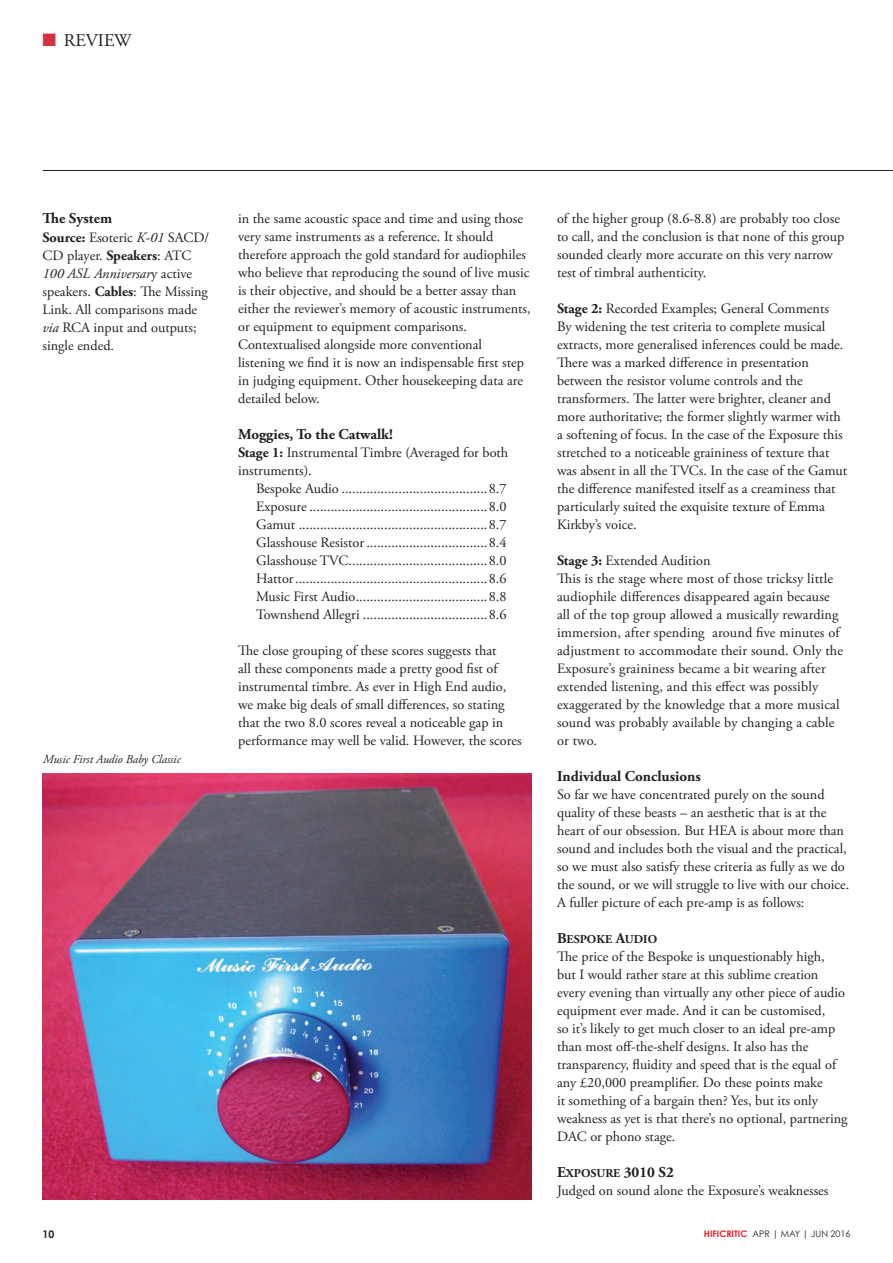
<style>
.page{position:relative;width:893px;height:1263px;background:#fff}
.page>*{position:absolute;margin:0;border:0;box-sizing:border-box;transform-origin:0 0}
.t1{font:18px "Adobe Garamond Pro";color:#231f20}
.t2{font:700 15px "Adobe Garamond Pro";color:#231f20}
.t3{font:14.25px/18px "Adobe Garamond Pro";color:#231f20}
.t4{font:italic 12px "Adobe Garamond Pro";color:#231f20}
.t5{font:700 12px "Adobe Garamond Pro";color:#231f20}
.t6{font:700 10.5px "Century Gothic";color:#231f20}
.t7{font:9px "Century Gothic";color:#231f20}
.s1{color:#d23341}
.s2{font-weight:700}
.s3{font-style:italic}
.s4{font-size:15px}
.s5{font-size:12px}
.s6{font-weight:700;color:#ee1d23}
</style>
<div class="page">
<hr style="left:43px;top:170px;width:850px;height:1px;background:#231f20">
<img style="left:43px;top:774px;width:488px;height:425px">
<p class="t1" style="left:43px;top:30px;width:91px"><span class="s1">■</span> REVIEW</p>
<p class="t2" style="left:43px;top:210px;width:71px">The System</p>
<p class="t3" style="left:43px;top:228px;width:168px"><span class="s2">Source:</span> Esoteric <span class="s3">K-01</span> SACD/<br>CD player. <span class="s2">Speakers</span>: ATC<br><span class="s3">100 ASL Anniversar</span>y active speakers. <span class="s2">Cables</span>: The Missing<br>Link. All comparisons made <span class="s3">via</span> RCA input and outputs; single ended.</p>
<p class="t4" style="left:43px;top:752px;width:139px">Music First Audio Baby Classic</p>
<p class="t3" style="left:238px;top:210px;width:294px">in the same acoustic space and time and using those very same instruments as a reference. It should therefore approach the gold standard for audiophiles who believe that reproducing the sound of live music is their objective, and should be a better assay than either the reviewer’s memory of acoustic instruments, or equipment to equipment comparisons.<br>Contextualised alongside more conventional listening we find it is now an indispensable first step in judging equipment. Other housekeeping data are detailed below.</p>
<p class="t2" style="left:238px;top:425px;width:156px">Moggies, To the Catwalk!</p>
<p class="t3" style="left:238px;top:444px;width:272px"><span class="s2">Stage 1:</span> Instrumental Timbre (Averaged for both</p>
<p class="t3" style="left:238px;top:462px;width:75px">instruments).</p>
<p class="t3" style="left:256px;top:480px;width:252px">Bespoke Audio .........................................8.7</p>
<p class="t3" style="left:256px;top:498px;width:252px">Exposure ..................................................8.0</p>
<p class="t3" style="left:256px;top:516px;width:252px">Gamut .....................................................8.7</p>
<p class="t3" style="left:256px;top:534px;width:252px">Glasshouse Resistor ..................................8.4</p>
<p class="t3" style="left:256px;top:552px;width:252px">Glasshouse TVC .......................................8.0</p>
<p class="t3" style="left:256px;top:570px;width:252px">Hattor ......................................................8.6</p>
<p class="t3" style="left:256px;top:588px;width:252px">Music First Audio .....................................8.8</p>
<p class="t3" style="left:256px;top:606px;width:252px">Townshend Allegri ...................................8.6</p>
<p class="t3" style="left:238px;top:642px;width:285px">The close grouping of these scores suggests that<br>all these components made a pretty good fist of instrumental timbre. As ever in High End audio, we make big deals of small differences, so stating that the two 8.0 scores reveal a noticeable gap in performance may well be valid. However, the scores</p>
<p class="t3" style="left:557px;top:210px;width:289px">of the higher group (8.6-8.8) are probably too close to call, and the conclusion is that none of this group sounded clearly more accurate on this very narrow test of timbral authenticity.</p>
<p class="t3" style="left:557px;top:300px;width:292px"><span class="s2">Stage 2:</span> Recorded Examples; General Comments<br>By widening the test criteria to complete musical extracts, more generalised inferences could be made.<br>There was a marked difference in presentation between the resistor volume controls and the transformers. The latter were brighter, cleaner and more authoritative; the former slightly warmer with a softening of focus. In the case of the Exposure this stretched to a noticeable graininess of texture that was absent in all the TVCs. In the case of the Gamut the difference manifested itself as a creaminess that particularly suited the exquisite texture of Emma Kirkby’s voice.</p>
<p class="t3" style="left:557px;top:552px;width:288px"><span class="s2">Stage 3:</span> Extended Audition<br>This is the stage where most of those tricksy little audiophile differences disappeared again because all of the top group allowed a musically rewarding immersion, after spending around five minutes of adjustment to accommodate their sound. Only the Exposure’s graininess became a bit wearing after extended listening, and this effect was possibly exaggerated by the knowledge that a more musical sound was probably available by changing a cable or two.</p>
<p class="t2" style="left:557px;top:767px;width:145px">Individual Conclusions</p>
<p class="t3" style="left:557px;top:786px;width:294px">So far we have concentrated purely on the sound quality of these beasts – an aesthetic that is at the heart of our obsession. But HEA is about more than sound and includes both the visual and the practical, so we must also satisfy these criteria as fully as we do the sound, or we will struggle to live with our choice.<br>A fuller picture of each pre-amp is as follows:</p>
<p class="t5" style="left:557px;top:932px;width:102px"><span class="s4">B</span>ESPOKE <span class="s4">A</span>UDIO</p>
<p class="t3" style="left:557px;top:948px;width:292px">The price of the Bespoke is unquestionably high,<br>but I would rather stare at this sublime creation every evening than virtually any other piece of audio equipment ever made. And it can be customised,<br>so it’s likely to get much closer to an ideal pre-amp than most off-the-shelf designs. It also has the transparency, fluidity and speed that is the equal of any £20,000 preamplifier. Do these points make<br>it something of a bargain then? Yes, but its only weakness as yet is that there’s no optional, partnering DAC or phono stage.</p>
<p class="t2" style="left:557px;top:1163px;width:118px">E<span class="s5">XPOSURE</span> 3010 S2</p>
<p class="t3" style="left:557px;top:1182px;width:273px">Judged on sound alone the Exposure’s weaknesses</p>
<p class="t6" style="left:43px;top:1228px;width:13px">10</p>
<p class="t7" style="left:704px;top:1228px;width:148px"><span class="s6">HIFICRITIC</span> APR | MAY | JUN 2016</p>
</div>
